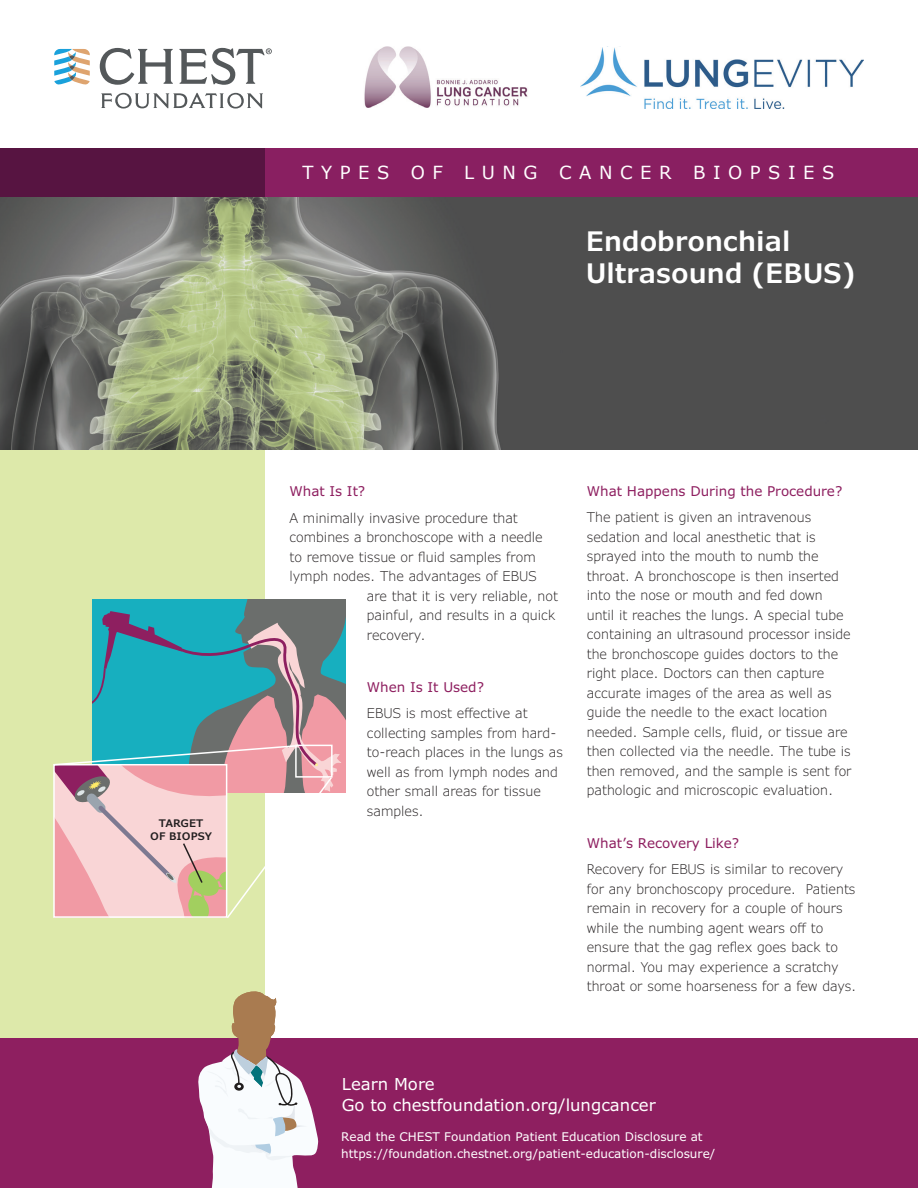
<style>
.page{position:relative;width:918px;height:1188px;background:#fff}
.page>*{position:absolute;margin:0;border:0;box-sizing:border-box;transform-origin:0 0}
.t1{font:600 27px/32.4px "Verdana Pro";color:#fff}
.t2{font:18px "Verdana";letter-spacing:.42em;color:#fff}
.t3{font:16.5px/21px "Verdana Pro";color:#fff}
.t4{font:300 13.5px/19.5px "Verdana Pro";color:#231f20}
.t5{font:13.5px "Verdana Pro";color:#8e1f60}
.t6{font:12px/16.8px "Verdana Pro";color:#fff}
.t7{font:600 10.5px/12.6px "Verdana Pro";color:#231f20;text-align:center}
</style>
<div class="page">
<div style="left:0;top:197px;width:265px;height:869px;background:#dde9aa"></div>
<svg style="left:54px;top:49px;width:36px;height:36px"></svg>
<svg style="left:100px;top:48px;width:73px;height:37px"></svg>
<svg style="left:101px;top:93px;width:162px;height:16px"></svg>
<svg style="left:179px;top:48px;width:93px;height:37px"></svg>
<div style="left:0;top:148px;width:918px;height:49px;background:#891f61"></div>
<div style="left:0;top:148px;width:265px;height:49px;background:#571441"></div>
<img style="left:0;top:197px;width:918px;height:253px">
<img style="left:364px;top:46px;width:164px;height:62px">
<div style="left:0;top:1039px;width:918px;height:149px;background:#8e1f60"></div>
<svg style="left:53px;top:600px;width:293px;height:318px"></svg>
<img style="left:581px;top:48px;width:283px;height:60px">
<svg style="left:198px;top:992px;width:120px;height:196px"></svg>
<h2 class="t2" style="left:302px;top:161px;width:534px">TYPES OF LUNG CANCER BIOPSIES</h2>
<h1 class="t1" style="left:586px;top:225px;width:271px">Endobronchial<br>Ultrasound (EBUS)</h1>
<p class="t7" style="left:150px;top:817px;width:63px">TARGET<br>OF BIOPSY</p>
<p class="t5" style="left:289px;top:483px;width:77px">What Is It?</p>
<p class="t4" style="left:289px;top:508px;width:230px">A minimally invasive procedure that</p>
<p class="t4" style="left:289px;top:528px;width:255px">combines a bronchoscope with a needle</p>
<p class="t4" style="left:289px;top:547px;width:248px">to remove tissue or fluid samples from</p>
<p class="t4" style="left:289px;top:567px;width:249px">lymph nodes. The advantages of EBUS</p>
<p class="t4" style="left:367px;top:586px;width:193px">are that it is very reliable, not</p>
<p class="t4" style="left:367px;top:606px;width:190px">painful, and results in a quick</p>
<p class="t4" style="left:367px;top:625px;width:61px">recovery.</p>
<p class="t5" style="left:367px;top:679px;width:119px">When Is It Used?</p>
<p class="t4" style="left:367px;top:704px;width:198px">EBUS is most effective at collecting samples from hard&shy;to-reach places in the lungs as well as from lymph nodes and other small areas for tissue samples.</p>
<p class="t5" style="left:587px;top:483px;width:257px">What Happens During the Procedure?</p>
<p class="t4" style="left:587px;top:508px;width:266px">The patient is given an intravenous sedation and local anesthetic that is sprayed into the mouth to numb the throat. A bronchoscope is then inserted into the nose or mouth and fed down until it reaches the lungs. A special tube containing an ultrasound processor inside the bronchoscope guides doctors to the right place. Doctors can then capture accurate images of the area as well as guide the needle to the exact location needed. Sample cells, fluid, or tissue are then collected via the needle. The tube is then removed, and the sample is sent for pathologic and microscopic evaluation.</p>
<p class="t5" style="left:587px;top:834px;width:154px">What’s Recovery Like?</p>
<p class="t4" style="left:587px;top:860px;width:271px">Recovery for EBUS is similar to recovery for any bronchoscopy procedure. Patients remain in recovery for a couple of hours while the numbing agent wears off to ensure that the gag reflex goes back to normal. You may experience a scratchy throat or some hoarseness for a few days.</p>
<p class="t3" style="left:342px;top:1074px;width:315px">Learn More<br>Go to chestfoundation.org/lungcancer</p>
<p class="t6" style="left:341px;top:1129px;width:376px">Read the CHEST Foundation Patient Education Disclosure at https://foundation.chestnet.org/patient-education-disclosure/</p>
</div>
